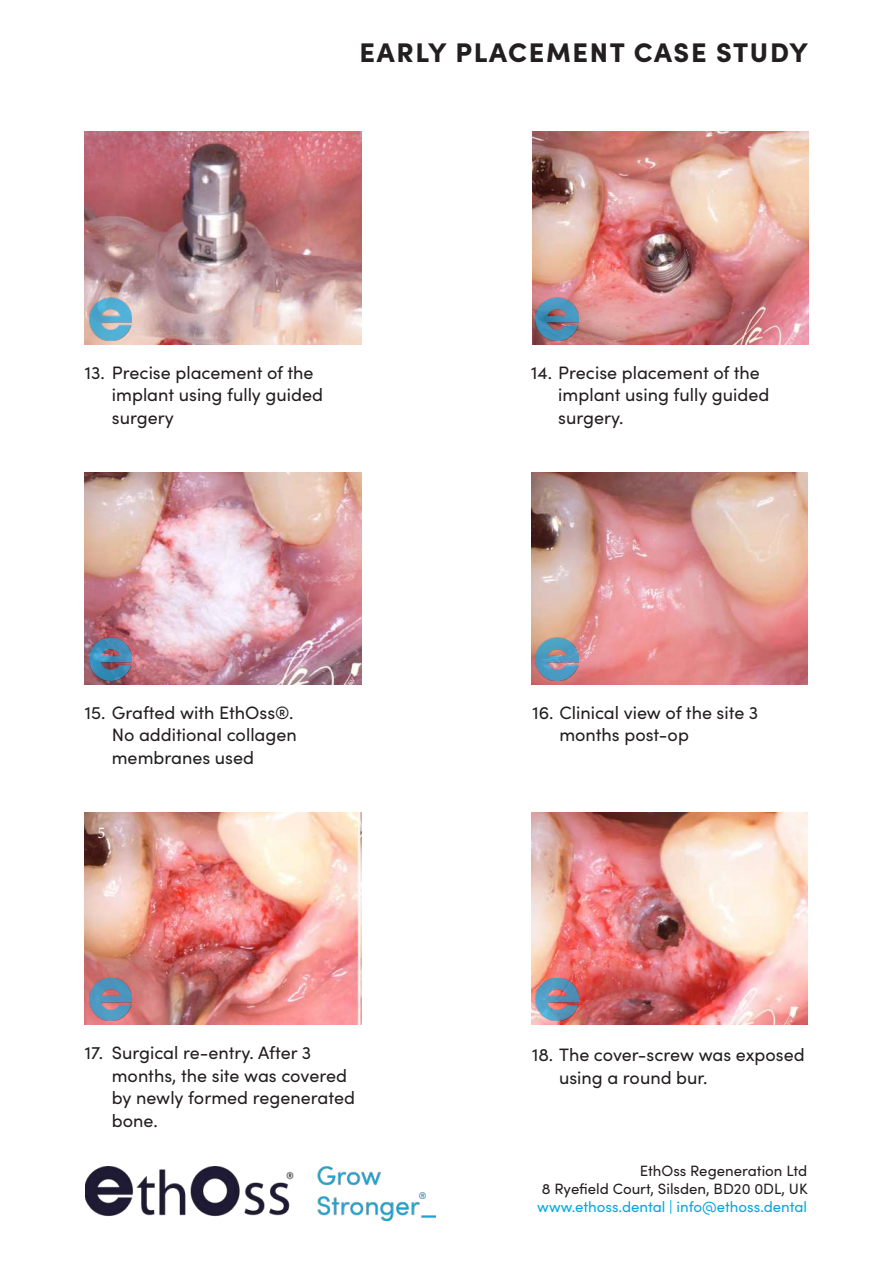
<style>
.page{position:relative;width:893px;height:1263px;background:#fff}
.page>*{position:absolute;margin:0;border:0;box-sizing:border-box;transform-origin:0 0}
.t1{font:900 27px "Sofia Pro";letter-spacing:.06em;color:#231f20}
.t2{font:18px/22.5px "Sofia Pro";color:#231f20}
.t3{font:16.5px "Minion Pro";color:#fff}
.t4{font:15px/18px "Sofia Pro";color:#231f20;text-align:right}
.t5{font:15px "Sofia Pro";color:#00a9e0}
</style>
<div class="page">
<img style="left:85px;top:472px;width:276px;height:213px">
<img style="left:85px;top:812px;width:276px;height:213px">
<img style="left:532px;top:132px;width:277px;height:212px">
<img style="left:531px;top:472px;width:277px;height:213px">
<img style="left:85px;top:132px;width:276px;height:212px">
<img style="left:531px;top:812px;width:277px;height:213px">
<img style="left:85px;top:1167px;width:351px;height:53px">
<img style="left:89px;top:298px;width:43px;height:42px">
<img style="left:536px;top:298px;width:42px;height:42px">
<img style="left:89px;top:638px;width:43px;height:42px">
<img style="left:536px;top:638px;width:42px;height:42px">
<img style="left:89px;top:978px;width:43px;height:42px">
<img style="left:536px;top:978px;width:42px;height:42px">
<h1 class="t1" style="left:360px;top:31px;width:450px">EARLY PLACEMENT CASE STUDY</h1>
<p class="t2" style="left:112px;top:360px;width:213px;text-indent:-27px">13. Precise placement of the implant using fully guided surgery</p>
<p class="t2" style="left:558px;top:360px;width:213px;text-indent:-27px">14. Precise placement of the implant using fully guided surgery.</p>
<p class="t2" style="left:112px;top:700px;width:187px;text-indent:-27px">15. Grafted with EthOss®.<br>No additional collagen membranes used</p>
<p class="t2" style="left:559px;top:700px;width:200px;text-indent:-27px">16. Clinical view of the site 3 months post-op</p>
<p class="t3" style="left:98px;top:822px;width:9px">5</p>
<p class="t2" style="left:112px;top:1040px;width:245px;text-indent:-27px">17. Surgical re-entry. After 3 months, the site was covered by newly formed regenerated bone.</p>
<p class="t2" style="left:559px;top:1042px;width:247px;text-indent:-27px">18. The cover-screw was exposed using a round bur.</p>
<p class="t4" style="left:542px;top:1161px;width:267px">EthOss Regeneration Ltd<br>8 Ryefield Court, Silsden, BD20 0DL, UK</p>
<p class="t5" style="left:537px;top:1195px;width:271px">www.ethoss.dental | info@ethoss.dental</p>
</div>
